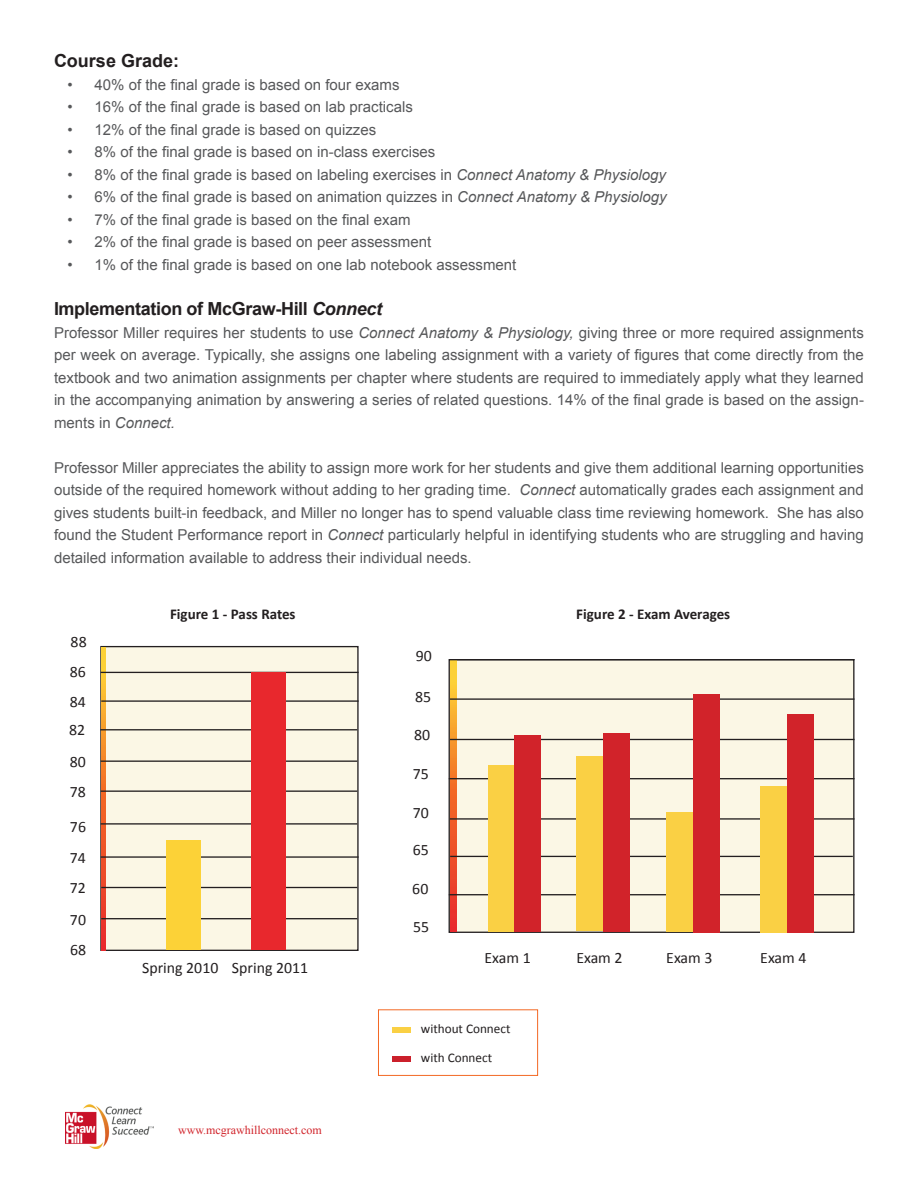
<style>
.page{position:relative;width:918px;height:1188px;background:#fff}
.page>*{position:absolute;margin:0;border:0;box-sizing:border-box;transform-origin:0 0}
.t1{font:700 18px "Arial";letter-spacing:-.02em;color:#231f20}
.t2{font:700 18px "Arial";color:#231f20}
.t3{font:15.9px "Calibri";color:#231f20}
.t4{font:15px/22.5px "Arial";color:#57585a;text-align:justify}
.t5{font:700 15px "Calibri";color:#231f20}
.t6{font:13.2px/28.8px "Calibri";color:#231f20}
.t7{font:12px "Times New Roman";color:#d1232a}
.s1{font-style:italic}
</style>
<div class="page">
<img style="left:65px;top:1104px;width:89px;height:44px">
<div style="left:392px;top:1028px;width:19px;height:5px;background:#fad044"></div>
<div style="left:392px;top:1057px;width:19px;height:5px;background:#cb202b"></div>
<div style="left:378px;top:1009px;width:160px;height:67px;border:1px solid #f36824"></div>
<div style="left:101px;top:647px;width:257px;height:303px;background:#fbf7e5"></div>
<div style="left:100px;top:646px;width:259px;height:305px;border:1px solid #231f20"></div>
<svg style="left:102px;top:647px;width:4px;height:303px"></svg>
<hr style="left:101px;top:761px;width:256px;height:1px;background:#231f20">
<hr style="left:101px;top:791px;width:256px;height:1px;background:#231f20">
<hr style="left:101px;top:823px;width:256px;height:2px;background:#231f20">
<hr style="left:101px;top:856px;width:258px;height:2px;background:#231f20">
<hr style="left:101px;top:887px;width:256px;height:1px;background:#231f20">
<hr style="left:101px;top:918px;width:256px;height:1px;background:#231f20">
<div style="left:167px;top:841px;width:34px;height:109px;background:#fcd237"></div>
<hr style="left:100px;top:729px;width:257px;height:1px;background:#231f20">
<hr style="left:101px;top:700px;width:258px;height:2px;background:#231f20">
<hr style="left:101px;top:672px;width:258px;height:1px;background:#231f20">
<div style="left:252px;top:672px;width:34px;height:278px;background:#e8282d"></div>
<div style="left:449px;top:660px;width:405px;height:272px;background:#fbf7e5"></div>
<svg style="left:450px;top:661px;width:6px;height:270px;background:#f1752b"></svg>
<hr style="left:449px;top:659px;width:406px;height:1px;background:#231f20">
<hr style="left:450px;top:698px;width:405px;height:2px;background:#231f20">
<hr style="left:450px;top:739px;width:405px;height:1px;background:#231f20">
<hr style="left:449px;top:778px;width:406px;height:1px;background:#231f20">
<hr style="left:450px;top:818px;width:405px;height:2px;background:#231f20">
<hr style="left:450px;top:856px;width:403px;height:1px;background:#231f20">
<hr style="left:449px;top:894px;width:406px;height:1px;background:#231f20">
<div style="left:488px;top:765px;width:27px;height:167px;background:#fad044"></div>
<div style="left:514px;top:735px;width:27px;height:196px;background:#d1232a"></div>
<div style="left:576px;top:757px;width:27px;height:174px;background:#fad044"></div>
<div style="left:604px;top:733px;width:26px;height:198px;background:#d1232a"></div>
<div style="left:666px;top:813px;width:27px;height:119px;background:#fad044"></div>
<div style="left:693px;top:694px;width:27px;height:238px;background:#d1232a"></div>
<div style="left:760px;top:786px;width:27px;height:146px;background:#fad044"></div>
<div style="left:787px;top:714px;width:27px;height:219px;background:#d1232a"></div>
<p class="t2" style="left:54px;top:49px;width:127px">Course Grade:</p>
<p class="t4" style="left:68px;top:73px;width:334px">• 40% of the final grade is based on four exams</p>
<p class="t4" style="left:68px;top:96px;width:347px">• 16% of the final grade is based on lab practicals</p>
<p class="t4" style="left:68px;top:118px;width:310px">• 12% of the final grade is based on quizzes</p>
<p class="t4" style="left:68px;top:141px;width:369px">• 8% of the final grade is based on in-class exercises</p>
<p class="t4" style="left:68px;top:163px;width:600px">• 8% of the final grade is based on labeling exercises in <span class="s1">Connect Anatomy &amp; Physiology</span></p>
<p class="t4" style="left:68px;top:186px;width:601px">• 6% of the final grade is based on animation quizzes in <span class="s1">Connect Anatomy &amp; Physiology</span></p>
<p class="t4" style="left:68px;top:208px;width:345px">• 7% of the final grade is based on the final exam</p>
<p class="t4" style="left:68px;top:231px;width:365px">• 2% of the final grade is based on peer assessment</p>
<p class="t4" style="left:68px;top:253px;width:450px">• 1% of the final grade is based on one lab notebook assessment</p>
<p class="t1" style="left:54px;top:297px;width:330px">Implementation of McGraw-Hill <span class="s1">Connect</span></p>
<p class="t4" style="left:54px;top:321px;width:811px">Professor Miller requires her students to use <span class="s1">Connect Anatomy &amp; Physiology,</span> giving three or more required assignments per week on average. Typically, she assigns one labeling assignment with a variety of figures that come directly from the textbook and two animation assignments per chapter where students are required to immediately apply what they learned in the accompanying animation by answering a series of related questions. 14% of the final grade is based on the assign&shy;ments in <span class="s1">Connect.</span></p>
<p class="t4" style="left:54px;top:456px;width:811px">Professor Miller appreciates the ability to assign more work for her students and give them additional learning opportunities outside of the required homework without adding to her grading time. <span class="s1">Connect</span> automatically grades each assignment and gives students built-in feedback, and Miller no longer has to spend valuable class time reviewing homework. She has also found the Student Performance report in <span class="s1">Connect</span> particularly helpful in identifying students who are struggling and having detailed information available to address their individual needs.</p>
<p class="t3" style="left:71px;top:631px;width:18px">88</p>
<p class="t3" style="left:70px;top:662px;width:18px">86</p>
<p class="t3" style="left:70px;top:692px;width:18px">84</p>
<p class="t3" style="left:69px;top:720px;width:18px">82</p>
<p class="t3" style="left:70px;top:751px;width:18px">80</p>
<p class="t3" style="left:70px;top:782px;width:18px">78</p>
<p class="t3" style="left:70px;top:817px;width:18px">76</p>
<p class="t3" style="left:70px;top:848px;width:18px">74</p>
<p class="t3" style="left:70px;top:878px;width:18px">72</p>
<p class="t3" style="left:70px;top:910px;width:18px">70</p>
<p class="t3" style="left:70px;top:940px;width:18px">68</p>
<p class="t5" style="left:170px;top:604px;width:127px">Figure 1 - Pass Rates</p>
<p class="t3" style="left:142px;top:957px;width:78px">Spring 2010</p>
<p class="t3" style="left:232px;top:957px;width:78px">Spring 2011</p>
<p class="t7" style="left:178px;top:1122px;width:145px">www.mcgrawhillconnect.com</p>
<p class="t3" style="left:416px;top:646px;width:18px">90</p>
<p class="t3" style="left:415px;top:687px;width:18px">85</p>
<p class="t3" style="left:414px;top:725px;width:18px">80</p>
<p class="t3" style="left:413px;top:764px;width:18px">75</p>
<p class="t3" style="left:413px;top:802px;width:18px">70</p>
<p class="t3" style="left:413px;top:840px;width:18px">65</p>
<p class="t3" style="left:412px;top:879px;width:18px">60</p>
<p class="t3" style="left:413px;top:917px;width:18px">55</p>
<p class="t5" style="left:576px;top:604px;width:155px">Figure 2 - Exam Averages</p>
<p class="t3" style="left:485px;top:948px;width:48px">Exam 1</p>
<p class="t3" style="left:576px;top:948px;width:48px">Exam 2</p>
<p class="t3" style="left:666px;top:948px;width:48px">Exam 3</p>
<p class="t3" style="left:760px;top:948px;width:48px">Exam 4</p>
<p class="t6" style="left:421px;top:1014px;width:91px">without Connect with Connect</p>
</div>
